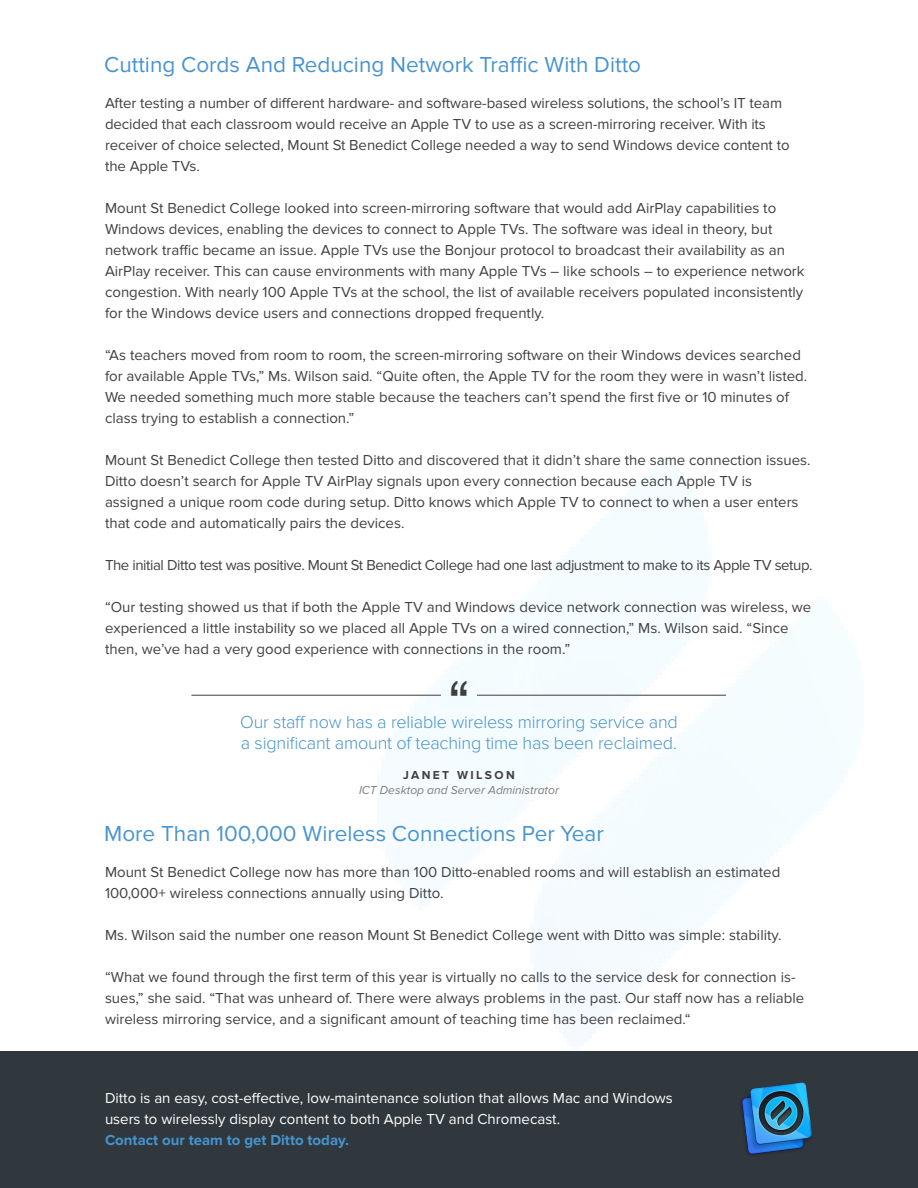
<style>
.page{position:relative;width:918px;height:1188px;background:#fff}
.page>*{position:absolute;margin:0;border:0;box-sizing:border-box;transform-origin:0 0}
.t1{font:48px "Geneva";color:#3f3f3f}
.t2{font:22.5px "Proxima Nova";color:#4994d0}
.t3{font:300 18px/21px "Proxima Nova";letter-spacing:-.01em;color:#4994d0}
.t4{font:15px/21px "Proxima Nova";color:#404040}
.t5{font:15px/21px "Proxima Nova";color:#fff}
.t6{font:15px "Proxima Nova";letter-spacing:-.03em;color:#404040}
.t7{font:700 15px "Proxima Nova";color:#4594d0}
.t8{font:italic 12px "Proxima Nova";color:#7d7c7b}
.t9{font:700 12px "Proxima Nova";letter-spacing:.2em;color:#404040}
</style>
<div class="page">
<div style="left:0;top:1051px;width:918px;height:137px;background:#30383d"></div>
<img style="left:741px;top:1082px;width:71px;height:73px">
<hr style="left:191px;top:695px;width:535px;height:1px;background:#3f3f3f">
<div style="left:441px;top:681px;width:36px;height:27px;background:#f2fbfe"></div>
<h2 class="t2" style="left:104px;top:51px;width:539px">Cutting Cords And Reducing Network Traffic With Ditto</h2>
<p class="t4" style="left:105px;top:92px;width:686px">After testing a number of different hardware- and software-based wireless solutions, the school’s IT team decided that each classroom would receive an Apple TV to use as a screen-mirroring receiver. With its receiver of choice selected, Mount St Benedict College needed a way to send Windows device content to the Apple TVs.</p>
<p class="t4" style="left:105px;top:197px;width:701px">Mount St Benedict College looked into screen-mirroring software that would add AirPlay capabilities to Windows devices, enabling the devices to connect to Apple TVs. The software was ideal in theory, but network traffic became an issue. Apple TVs use the Bonjour protocol to broadcast their availability as an AirPlay receiver. This can cause environments with many Apple TVs – like schools – to experience network congestion. With nearly 100 Apple TVs at the school, the list of available receivers populated inconsistently for the Windows device users and connections dropped frequently.</p>
<p class="t4" style="left:105px;top:344px;width:704px">“As teachers moved from room to room, the screen-mirroring software on their Windows devices searched for available Apple TVs,” Ms. Wilson said. “Quite often, the Apple TV for the room they were in wasn’t listed.<br>We needed something much more stable because the teachers can’t spend the first five or 10 minutes of class trying to establish a connection.”</p>
<p class="t4" style="left:105px;top:449px;width:707px">Mount St Benedict College then tested Ditto and discovered that it didn’t share the same connection issues.<br>Ditto doesn’t search for Apple TV AirPlay signals upon every connection because each Apple TV is assigned a unique room code during setup. Ditto knows which Apple TV to connect to when a user enters that code and automatically pairs the devices.</p>
<p class="t6" style="left:105px;top:556px;width:709px">The initial Ditto test was positive. Mount St Benedict College had one last adjustment to make to its Apple TV setup.</p>
<p class="t4" style="left:105px;top:596px;width:708px">“Our testing showed us that if both the Apple TV and Windows device network connection was wireless, we experienced a little instability so we placed all Apple TVs on a wired connection,” Ms. Wilson said. “Since then, we’ve had a very good experience with connections in the room.”</p>
<h1 class="t1" style="left:447px;top:674px;width:25px">“</h1>
<p class="t3" style="left:240px;top:711px;width:439px">Our staff now has a reliable wireless mirroring service and a significant amount of teaching time has been reclaimed.</p>
<p class="t9" style="left:403px;top:768px;width:113px">JANET WILSON</p>
<p class="t8" style="left:359px;top:783px;width:201px">ICT Desktop and Server Administrator</p>
<h2 class="t2" style="left:104px;top:820px;width:501px">More Than 100,000 Wireless Connections Per Year</h2>
<p class="t4" style="left:105px;top:861px;width:677px">Mount St Benedict College now has more than 100 Ditto-enabled rooms and will establish an estimated<br>100,000+ wireless connections annually using Ditto.</p>
<p class="t4" style="left:105px;top:924px;width:678px">Ms. Wilson said the number one reason Mount St Benedict College went with Ditto was simple: stability.</p>
<p class="t4" style="left:105px;top:966px;width:701px">“What we found through the first term of this year is virtually no calls to the service desk for connection is&shy;sues,” she said. “That was unheard of. There were always problems in the past. Our staff now has a reliable wireless mirroring service, and a significant amount of teaching time has been reclaimed.“</p>
<p class="t5" style="left:105px;top:1088px;width:569px">Ditto is an easy, cost-effective, low-maintenance solution that allows Mac and Windows users to wirelessly display content to both Apple TV and Chromecast.</p>
<p class="t7" style="left:105px;top:1132px;width:245px">Contact our team to get Ditto today.</p>
</div>
